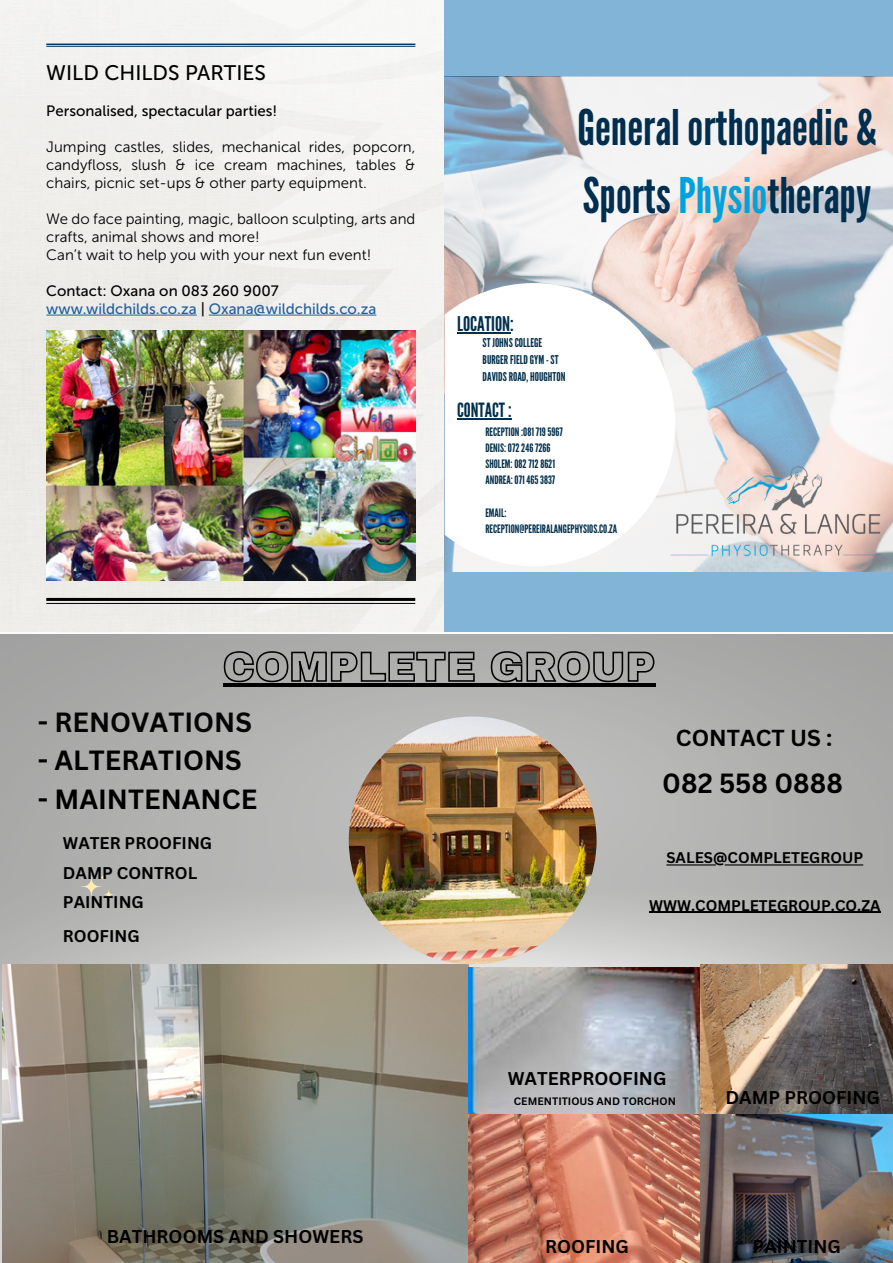
<style>
.page{position:relative;width:893px;height:1263px;background:#fff}
.page>*{position:absolute;margin:0;border:0;box-sizing:border-box;transform-origin:0 0}
.t1{font:49.05px/68.2px "League Gothic";color:#002e4e}
.t2{font:700 27px "Canva Sans";color:#000}
.t3{font:700 27px "Canva Sans";color:#050505}
.t4{font:700 22.5px "Canva Sans";color:#000}
.t5{font:21px "Museo Sans 500";color:#000}
.t6{font:20.25px "League Gothic";color:#002f4d}
.t7{font:19.65px "League Gothic";color:#002f4d}
.t8{font:700 18px "Canva Sans";color:#000}
.t9{font:700 16.5px/29.8px "Canva Sans";color:#000}
.t10{font:15px/18px "Museo Sans 300";color:#000;text-align:justify}
.t11{font:15px/18px "Museo Sans 500";color:#215e9e}
.t12{font:700 15px "Canva Sans";color:#000}
.t13{font:15px "Museo Sans 500";color:#000}
.t14{font:12.15px/16.6px "League Gothic";color:#002f4d}
.t15{font:11.55px/16.2px "League Gothic";color:#002f4d}
.t16{font:700 10.5px "Canva Sans";color:#000}
.s1{color:#000}
.s2{color:#00a2dd}
</style>
<div class="page">
<div style="left:0;top:0;width:182px;height:632px;background:#eeedea"></div>
<svg style="left:182px;top:0;width:263px;height:632px;fill:#f3f3f0"></svg>
<hr style="left:46px;top:598px;width:369px;height:3px;background:#000">
<hr style="left:46px;top:603px;width:369px;height:1px;background:#000">
<hr style="left:46px;top:44px;width:369px;height:1px;background:#00365e">
<hr style="left:46px;top:46px;width:369px;height:1px;background:#00365e">
<div style="left:445px;top:0;width:448px;height:644px;background:#82b4d7"></div>
<img style="left:445px;top:77px;width:448px;height:495px">
<svg style="left:445px;top:283px;width:230px;height:283px;background:#fbfaf9"></svg>
<img style="left:660px;top:458px;width:233px;height:114px">
<hr style="left:457px;top:418px;width:55px;height:2px;background:#002f4d">
<hr style="left:457px;top:332px;width:53px;height:2px;background:#002f4d">
<img style="left:0;top:634px;width:893px;height:629px">
<svg style="left:76px;top:871px;width:40px;height:31px"></svg>
<img style="left:2px;top:964px;width:466px;height:299px">
<img style="left:349px;top:716px;width:248px;height:248px;border-radius:124px">
<img style="left:468px;top:968px;width:232px;height:146px">
<img style="left:700px;top:964px;width:193px;height:150px">
<img style="left:468px;top:1114px;width:425px;height:149px">
<hr style="left:223px;top:683px;width:432px;height:4px;background:#000">
<svg style="left:223px;top:650px;width:432px;height:33px;background:#888887"></svg>
<hr style="left:725px;top:864px;width:138px;height:1px;background:#000">
<hr style="left:666px;top:864px;width:50px;height:1px;background:#000">
<hr style="left:649px;top:912px;width:232px;height:1px;background:#000">
<img style="left:46px;top:331px;width:369px;height:249px">
<hr style="left:46px;top:315px;width:151px;height:1px;background:#215e9e">
<hr style="left:209px;top:315px;width:167px;height:1px;background:#215e9e">
<h3 class="t5" style="left:46px;top:61px;width:221px">WILD CHILDS PARTIES</h3>
<p class="t13" style="left:46px;top:102px;width:233px">Personalised, spectacular parties!</p>
<p class="t10" style="left:46px;top:137px;width:371px">Jumping castles, slides, mechanical rides, popcorn, candyfloss, slush &amp; ice cream machines, tables &amp; chairs, picnic set-ups &amp; other party equipment.</p>
<p class="t10" style="left:46px;top:209px;width:371px;text-align:left">We do face painting, magic, balloon sculpting, arts and crafts, animal shows and more!<br>Can’t wait to help you with your next fun event!</p>
<p class="t11" style="left:46px;top:281px;width:332px"><span class="s1">Contact: Oxana on 083 260 9007 </span>www.wildchilds.co.za <span class="s1">|</span> Oxana@wildchilds.co.za</p>
<h1 class="t1" style="left:577px;top:94px;width:301px">Generalorthopaedic &amp;<br>Sports<span class="s2">Physio</span>therapy</h1>
<h3 class="t6" style="left:457px;top:312px;width:58px">LOCATION:</h3>
<p class="t14" style="left:483px;top:335px;width:84px">STJOHNSCOLLEGE<br>BURGERFIELDGYM -ST<br>DAVIDSROAD,HOUGHTON</p>
<h3 class="t7" style="left:457px;top:398px;width:56px">CONTACT:</h3>
<p class="t15" style="left:485px;top:423px;width:79px">RECEPTION:081 7195967<br>DENIS:O722467266<br>SHOLEM:0827128621<br>ANDREA:0714653837</p>
<p class="t15" style="left:485px;top:504px;width:133px">EMAIL:<br>RECEPTION@PEREIRALANGEPHYSIOS.CO.ZA</p>
<h2 class="t3" style="left:38px;top:706px;width:216px">- RENOVATIONS</h2>
<h2 class="t2" style="left:38px;top:744px;width:206px">- ALTERATIONS</h2>
<h2 class="t2" style="left:38px;top:783px;width:221px">- MAINTENANCE</h2>
<p class="t9" style="left:63px;top:828px;width:151px">WATER PROOFING<br>DAMP CONTROL<br>PAINTING</p>
<p class="t9" style="left:63px;top:922px;width:78px">ROOFING</p>
<p class="t8" style="left:107px;top:1225px;width:258px">BATHROOMS AND SHOWERS</p>
<h3 class="t4" style="left:676px;top:725px;width:158px">CONTACT US :</h3>
<h2 class="t2" style="left:662px;top:767px;width:182px">082 558 0888</h2>
<p class="t12" style="left:666px;top:849px;width:198px">SALES@COMPLETEGROUP</p>
<p class="t12" style="left:649px;top:896px;width:233px">WWW.COMPLETEGROUP.CO.ZA</p>
<p class="t8" style="left:508px;top:1067px;width:160px">WATERPROOFING</p>
<p class="t16" style="left:514px;top:1095px;width:163px">CEMENTITIOUS AND TORCHON</p>
<p class="t8" style="left:725px;top:1086px;width:156px">DAMP PROOFING</p>
<p class="t8" style="left:545px;top:1236px;width:85px">ROOFING</p>
<p class="t8" style="left:753px;top:1236px;width:90px">PAINTING</p>
</div>
